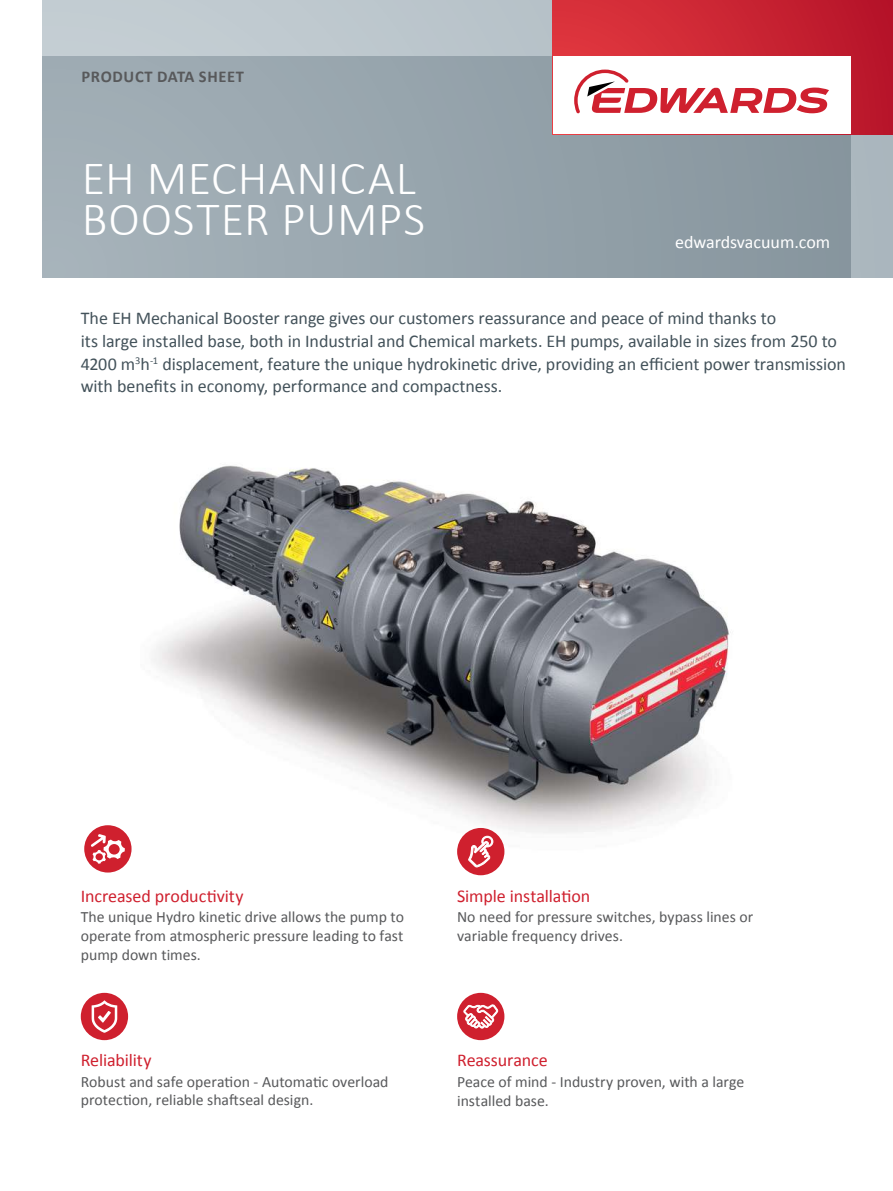
<style>
.page{position:relative;width:893px;height:1191px;background:#fff}
.page>*{position:absolute;margin:0;border:0;box-sizing:border-box;transform-origin:0 0}
.t1{font:300 48px/40.5px "Calibri";letter-spacing:.015em;color:#fff}
.t2{font:18px/22.5px "Calibri";letter-spacing:-.005em;color:#43525a}
.t3{font:18px "Calibri";letter-spacing:-.005em;color:#cf202e}
.t4{font:18px "Calibri";color:#fff}
.t5{font:700 16.5px "Calibri";letter-spacing:.04em;color:#58595b}
.t6{font:15.75px/19px "Calibri";color:#58595b}
</style>
<div class="page">
<img style="left:151px;top:465px;width:580px;height:410px">
<svg style="left:43px;top:0;width:850px;height:278px;background:#bac4ca"></svg>
<div style="left:43px;top:57px;width:807px;height:221px;background:linear-gradient(to right,#a5b2b9,#87959e)"></div>
<svg style="left:553px;top:0;width:340px;height:134px;background:#c92736"></svg>
<div style="left:553px;top:57px;width:297px;height:77px;background:#fff"></div>
<svg style="left:574px;top:70px;width:255px;height:43px"></svg>
<div style="left:81px;top:992px;width:47px;height:48px;background:#cf202e;border-radius:50%"></div>
<svg style="left:92px;top:1000px;width:25px;height:32px"></svg>
<div style="left:457px;top:828px;width:47px;height:47px;background:#cf202e;border-radius:50%"></div>
<div style="left:84px;top:825px;width:48px;height:47px;background:#cf202e;border-radius:50%"></div>
<svg style="left:468px;top:835px;width:26px;height:33px"></svg>
<div style="left:457px;top:992px;width:47px;height:48px;background:#cf202e;border-radius:50%"></div>
<svg style="left:463px;top:1004px;width:36px;height:25px"></svg>
<svg style="left:91px;top:834px;width:34px;height:29px"></svg>
<p class="t5" style="left:82px;top:66px;width:164px">PRODUCT DATA SHEET</p>
<h1 class="t1" style="left:82px;top:157px;width:345px">EH MECHANICAL<br>BOOSTER PUMPS</h1>
<p class="t4" style="left:675px;top:231px;width:157px">edwardsvacuum.com</p>
<p class="t2" style="left:81px;top:307px;width:767px">The EH Mechanical Booster range gives our customers reassurance and peace of mind thanks to<br>its large installed base, both in Industrial and Chemical markets. EH pumps, available in sizes from 250 to 4200 m<sup>3</sup>h<sup>-1</sup> displacement, feature the unique hydrokinetic drive, providing an efficient power transmission with benefits in economy, performance and compactness.</p>
<p class="t3" style="left:81px;top:884px;width:164px">Increased productivity</p>
<p class="t6" style="left:81px;top:907px;width:325px;text-align:justify">The unique Hydro kinetic drive allows the pump to operate from atmospheric pressure leading to fast pump down times.</p>
<p class="t3" style="left:81px;top:1049px;width:72px">Reliability</p>
<p class="t6" style="left:81px;top:1072px;width:309px;line-height:18px">Robust and safe operation - Automatic overload protection, reliable shaftseal design.</p>
<p class="t3" style="left:457px;top:884px;width:135px">Simple installation</p>
<p class="t6" style="left:457px;top:908px;width:298px">No need for pressure switches, bypass lines or variable frequency drives.</p>
<p class="t3" style="left:457px;top:1049px;width:92px">Reassurance</p>
<p class="t6" style="left:457px;top:1072px;width:289px">Peace of mind - Industry proven, with a large installed base.</p>
</div>
